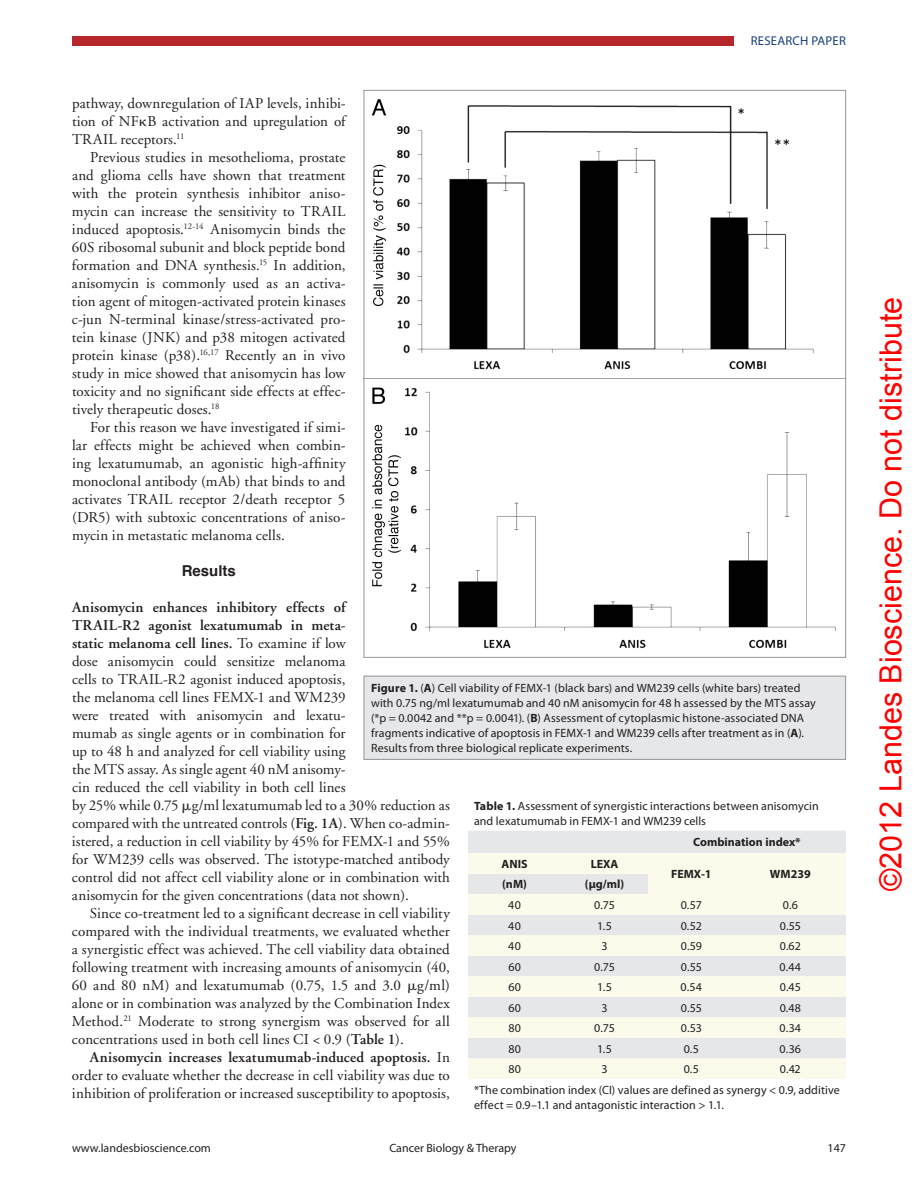
<style>
.page{position:relative;width:918px;height:1188px;background:#fff}
.page>*{position:absolute;margin:0;border:0;box-sizing:border-box;transform-origin:0 0}
.t1{font:30.45px "Arial";color:#f00}
.t2{font:15px/18px "Adobe Garamond";letter-spacing:.005em;color:#231f20;text-align:justify}
.t3{font:700 15px "Helvetica";color:#231f20}
.t4{font:12.75px "Myriad Pro";letter-spacing:.02em;color:#193f7c}
.t5{font:12px/15px "Myriad Pro";letter-spacing:.005em;color:#231f20}
.t6{font:700 12px "Myriad Pro";color:#231f20}
.s1{font-family:"Universal Std Greekw Math Pi"}
.s2{font-weight:600}
.s3{font-weight:700}
</style>
<div class="page">
<div style="left:72px;top:36px;width:662px;height:10px;background:#b7262b"></div>
<img style="left:366px;top:99px;width:478px;height:549px">
<div style="left:364px;top:676px;width:482px;height:83px;background:#e6e7e9"></div>
<div style="left:364px;top:676px;width:482px;height:84px;border:1px solid #939598"></div>
<div style="left:468px;top:831px;width:378px;height:22px;background:#e6e7e9"></div>
<svg style="left:468px;top:853px;width:378px;height:226px;background:#f2f2ea"></svg>
<p class="t4" style="left:751px;top:33px;width:94px">research paper</p>
<p class="t2" style="left:72px;top:95px;width:275px">pathway, downregulation of IAP levels, inhibi&shy;tion of NF<span class="s1">κ</span>B activation and upregulation of TRAIL receptors.<sup>11</sup></p>
<p class="t2" style="left:72px;top:149px;width:275px;text-indent:18px">Previous studies in mesothelioma, prostate and glioma cells have shown that treatment with the protein synthesis inhibitor aniso&shy;mycin can increase the sensitivity to TRAIL induced apoptosis.<sup>12-14</sup> Anisomycin binds the 60S ribosomal subunit and block peptide bond formation and DNA synthesis.<sup>15</sup> In addition, anisomycin is commonly used as an activa&shy;tion agent of mitogen-activated protein kinases c-jun N-terminal kinase/stress-activated pro&shy;tein kinase (JNK) and p38 mitogen activated protein kinase (p38).<sup>16,17</sup> Recently an in vivo study in mice showed that anisomycin has low toxicity and no significant side effects at effec&shy;tively therapeutic doses.<sup>18</sup></p>
<p class="t2" style="left:72px;top:419px;width:275px;text-indent:18px">For this reason we have investigated if simi&shy;lar effects might be achieved when combin&shy;ing lexatumumab, an agonistic high-affinity monoclonal antibody (mAb) that binds to and activates TRAIL receptor 2/death receptor 5 (DR5) with subtoxic concentrations of aniso&shy;mycin in metastatic melanoma cells.</p>
<p class="t3" style="left:182px;top:559px;width:56px">Results</p>
<p class="t2" style="left:72px;top:599px;width:380px;text-align:left"><span class="s2">Anisomycin enhances inhibitory effects of<br>TRAIL-R2 agonist lexatumumab in meta-<br>static melanoma cell lines.</span> To examine if low<br>dose anisomycin could sensitize melanoma<br>cells to TRAIL-R2 agonist induced apoptosis,<br>the melanoma cell lines FEMX-1 and WM239<br>were treated with anisomycin and lexatu-<br>mumab as single agents or in combination for<br>up to 48 h and analyzed for cell viability using<br>the MTS assay. As single agent 40 nM anisomy-<br>cin reduced the cell viability in both cell lines<br>by 25% while 0.75 <span class="s1">μ</span>g/ml lexatumumab led to a 30% reduction as compared with the untreated controls (<span class="s2">Fig. 1A</span>). When co-admin&shy;istered, a reduction in cell viability by 45% for FEMX-1 and 55% for WM239 cells was observed. The istotype-matched antibody control did not affect cell viability alone or in combination with anisomycin for the given concentrations (data not shown).</p>
<p class="t2" style="left:72px;top:905px;width:379px;text-indent:18px">Since co-treatment led to a significant decrease in cell viability compared with the individual treatments, we evaluated whether a synergistic effect was achieved. The cell viability data obtained following treatment with increasing amounts of anisomycin (40, 60 and 80 nM) and lexatumumab (0.75, 1.5 and 3.0 <span class="s1">μ</span>g/ml) alone or in combination was analyzed by the Combination Index Method.<sup>21</sup> Moderate to strong synergism was observed for all concentrations used in both cell lines CI &lt; 0.9 (<span class="s2">Table 1</span>).</p>
<p class="t2" style="left:72px;top:1049px;width:379px;text-indent:18px"><span class="s2">Anisomycin increases lexatumumab-induced apoptosis.</span> In order to evaluate whether the decrease in cell viability was due to inhibition of proliferation or increased susceptibility to apoptosis,</p>
<p class="t5" style="left:371px;top:681px;width:446px"><span class="s3">Figure 1.</span> (<span class="s3">A</span>) Cell viability of FEMX-1 (black bars) and WM239 cells (white bars) treated with 0.75 ng/ml lexatumumab and 40 nM anisomycin for 48 h assessed by the MTS assay (*p = 0.0042 and **p = 0.0041). (<span class="s3">B</span>) Assessment of cytoplasmic histone-associated DNA fragments indicative of apoptosis in FEMX-1 and WM239 cells after treatment as in (<span class="s3">A</span>).<br>Results from three biological replicate experiments.</p>
<p class="t5" style="left:474px;top:798px;width:346px"><span class="s3">Table 1.</span> Assessment of synergistic interactions between anisomycin and lexatumumab in FEMX-1 and WM239 cells</p>
<p class="t6" style="left:693px;top:835px;width:109px">Combination index*</p>
<p class="t6" style="left:502px;top:856px;width:28px">ANIS</p>
<p class="t6" style="left:591px;top:856px;width:29px">LEXA</p>
<p class="t6" style="left:671px;top:866px;width:42px">FEMX-1</p>
<p class="t6" style="left:770px;top:866px;width:42px">WM239</p>
<p class="t6" style="left:502px;top:877px;width:26px">(nM)</p>
<p class="t6" style="left:585px;top:877px;width:41px">(μg/ml)</p>
<p class="t5" style="left:508px;top:897px;width:14px">40</p>
<p class="t5" style="left:594px;top:897px;width:22px">0.75</p>
<p class="t5" style="left:681px;top:897px;width:23px">0.57</p>
<p class="t5" style="left:783px;top:897px;width:16px">0.6</p>
<p class="t5" style="left:508px;top:918px;width:14px">40</p>
<p class="t5" style="left:597px;top:918px;width:16px">1.5</p>
<p class="t5" style="left:681px;top:918px;width:23px">0.52</p>
<p class="t5" style="left:780px;top:918px;width:23px">0.55</p>
<p class="t5" style="left:508px;top:938px;width:14px">40</p>
<p class="t5" style="left:602px;top:938px;width:8px">3</p>
<p class="t5" style="left:681px;top:938px;width:23px">0.59</p>
<p class="t5" style="left:780px;top:938px;width:23px">0.62</p>
<p class="t5" style="left:508px;top:959px;width:14px">60</p>
<p class="t5" style="left:594px;top:959px;width:22px">0.75</p>
<p class="t5" style="left:681px;top:959px;width:23px">0.55</p>
<p class="t5" style="left:780px;top:959px;width:23px">0.44</p>
<p class="t5" style="left:508px;top:979px;width:14px">60</p>
<p class="t5" style="left:597px;top:979px;width:16px">1.5</p>
<p class="t5" style="left:681px;top:979px;width:23px">0.54</p>
<p class="t5" style="left:780px;top:979px;width:22px">0.45</p>
<p class="t5" style="left:508px;top:1000px;width:14px">60</p>
<p class="t5" style="left:602px;top:1000px;width:8px">3</p>
<p class="t5" style="left:681px;top:1000px;width:23px">0.55</p>
<p class="t5" style="left:780px;top:1000px;width:23px">0.48</p>
<p class="t5" style="left:508px;top:1020px;width:14px">80</p>
<p class="t5" style="left:594px;top:1020px;width:22px">0.75</p>
<p class="t5" style="left:681px;top:1020px;width:23px">0.53</p>
<p class="t5" style="left:780px;top:1020px;width:23px">0.34</p>
<p class="t5" style="left:508px;top:1041px;width:14px">80</p>
<p class="t5" style="left:597px;top:1041px;width:16px">1.5</p>
<p class="t5" style="left:684px;top:1041px;width:17px">0.5</p>
<p class="t5" style="left:780px;top:1041px;width:23px">0.36</p>
<p class="t5" style="left:508px;top:1061px;width:14px">80</p>
<p class="t5" style="left:602px;top:1061px;width:8px">3</p>
<p class="t5" style="left:684px;top:1061px;width:17px">0.5</p>
<p class="t5" style="left:474px;top:1058px;width:367px;line-height:21.1px;text-indent:306px">0.42<br>*The combination index (CI) values are defined as synergy &lt; 0.9, additive</p>
<p class="t5" style="left:474px;top:1097px;width:251px">effect = 0.9–1.1 and antagonistic interaction &gt; 1.1.</p>
<p class="t5" style="left:72px;top:1140px;width:140px">www.landesbioscience.com</p>
<p class="t5" style="left:389px;top:1140px;width:129px">Cancer Biology &amp; Therapy</p>
<p class="t5" style="left:828px;top:1140px;width:20px">147</p>
<h1 class="t1" style="left:871px;top:891px;width:595px;rotate:-90deg">©2012 Landes Bioscience. Do not distribute</h1>
</div>
